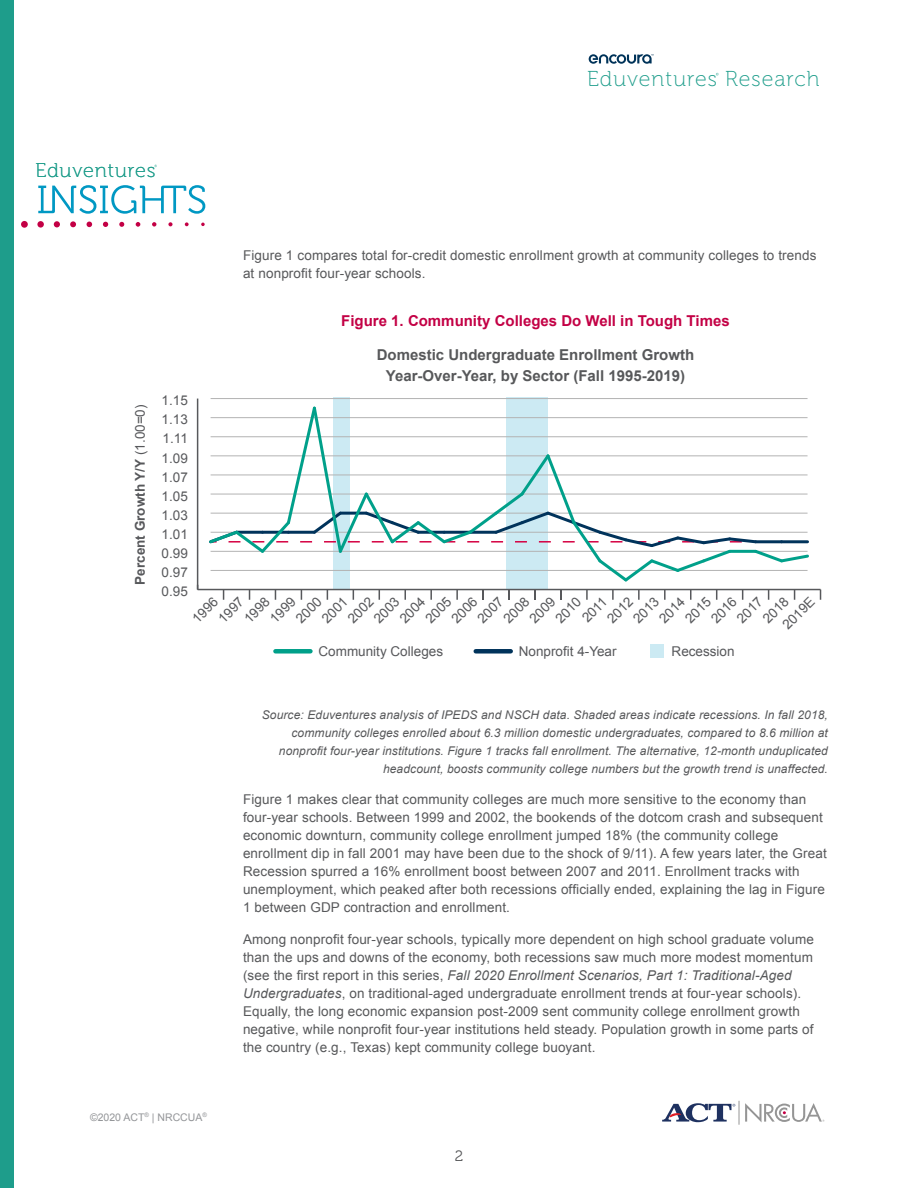
<style>
.page{position:relative;width:918px;height:1188px;background:#fff}
.page>*{position:absolute;margin:0;border:0;box-sizing:border-box;transform-origin:0 0}
.t1{font:21.6px "Museo 100";letter-spacing:.05em;color:#1e9d8b}
.t2{font:19.95px "Museo 100";letter-spacing:.05em;color:#1e9d8b}
.Table_title{font:700 15px/21px "Arial";color:#57585a;text-align:center}
.Table_title-2{font:700 15px "Arial";color:#c30045}
.t3{font:15px "Museo 300";color:#57585a}
.Body{font:13.5px/18px "Arial";letter-spacing:.01em;color:#57585a}
.t4{font:13.5px "Arial";color:#57585b}
.t5{font:700 13.5px "Arial";color:#57585b}
.Source{font:italic 12px/18px "Arial";letter-spacing:.01em;color:#57585a;text-align:right}
.t6{font:10.5px "Arial";color:#939598}
.s1{font-weight:400}
.s2{font-style:italic}
</style>
<div class="page">
<svg style="left:589px;top:54px;width:65px;height:10px"></svg>
<div style="left:0;top:0;width:14px;height:1188px;background:#1e9d8b"></div>
<svg style="left:38px;top:185px;width:167px;height:29px"></svg>
<svg style="left:201px;top:223px;width:4px;height:3px"></svg>
<svg style="left:185px;top:222px;width:4px;height:4px"></svg>
<svg style="left:168px;top:222px;width:5px;height:4px"></svg>
<svg style="left:152px;top:222px;width:4px;height:5px"></svg>
<svg style="left:136px;top:222px;width:4px;height:5px"></svg>
<svg style="left:119px;top:222px;width:5px;height:5px"></svg>
<svg style="left:103px;top:222px;width:5px;height:5px"></svg>
<svg style="left:87px;top:222px;width:5px;height:5px"></svg>
<svg style="left:70px;top:221px;width:6px;height:6px"></svg>
<svg style="left:54px;top:221px;width:6px;height:6px"></svg>
<div style="left:37px;top:221px;width:7px;height:7px;background:#c30045;border-radius:50%"></div>
<div style="left:21px;top:221px;width:7px;height:7px;background:#c30045;border-radius:50%"></div>
<svg style="left:662px;top:1101px;width:162px;height:24px"></svg>
<div style="left:333px;top:397px;width:17px;height:193px;background:#cceaf3"></div>
<div style="left:507px;top:397px;width:41px;height:193px;background:#cceaf3"></div>
<div style="left:651px;top:645px;width:13px;height:13px;background:#cceaf3"></div>
<div style="left:476px;top:649px;width:35px;height:5px;background:#00335b"></div>
<div style="left:275px;top:649px;width:35px;height:5px;background:#00a08a"></div>
<hr style="left:198px;top:589px;width:623px;height:1px;background:#57585b">
<svg style="left:430px;top:590px;width:2px;height:10px"></svg>
<svg style="left:456px;top:590px;width:2px;height:10px"></svg>
<svg style="left:482px;top:590px;width:2px;height:10px"></svg>
<svg style="left:508px;top:590px;width:2px;height:10px"></svg>
<svg style="left:534px;top:590px;width:2px;height:10px"></svg>
<svg style="left:560px;top:590px;width:2px;height:10px"></svg>
<svg style="left:586px;top:590px;width:2px;height:10px"></svg>
<svg style="left:612px;top:590px;width:2px;height:10px"></svg>
<svg style="left:638px;top:590px;width:2px;height:10px"></svg>
<svg style="left:664px;top:590px;width:2px;height:10px"></svg>
<hr style="left:197px;top:399px;width:1px;height:191px;background:#57585b">
<hr style="left:211px;top:398px;width:597px;height:1px;background:#b3b3b3">
<svg style="left:209px;top:405px;width:600px;height:179px"></svg>
<h2 class="t2" style="left:35px;top:160px;width:122px">Eduventures</h2>
<p class="t5" style="left:131px;top:585px;width:182px;rotate:-90deg">Percent Growth Y/Y <span class="s1">(1.00=0)</span></p>
<p class="t4" style="left:162px;top:392px;width:28px">1.15</p>
<p class="t4" style="left:162px;top:411px;width:28px">1.13</p>
<p class="t4" style="left:163px;top:430px;width:27px">1.11</p>
<p class="t4" style="left:162px;top:449px;width:28px">1.09</p>
<p class="t4" style="left:162px;top:468px;width:28px">1.07</p>
<p class="t4" style="left:162px;top:487px;width:28px">1.05</p>
<p class="t4" style="left:162px;top:506px;width:28px">1.03</p>
<p class="t4" style="left:162px;top:525px;width:28px">1.01</p>
<p class="t4" style="left:162px;top:544px;width:28px">0.99</p>
<p class="t4" style="left:162px;top:564px;width:28px">0.97</p>
<h1 class="t1" style="left:587px;top:67px;width:234px">Eduventures Research</h1>
<p class="Body" style="left:243px;top:246px;width:575px">Figure 1 compares total for-credit domestic enrollment growth at community colleges to trends at nonprofit four-year schools.</p>
<p class="Table_title-2" style="left:341px;top:310px;width:390px">Figure 1. Community Colleges Do Well in Tough Times</p>
<p class="Table_title" style="left:377px;top:345px;width:319px">Domestic Undergraduate Enrollment Growth<br>Year-Over-Year, by Sector (Fall 1995-2019)</p>
<p class="t4" style="left:162px;top:583px;width:28px">0.95</p>
<p class="t4" style="left:188px;top:614px;width:32px;rotate:-45deg">1996</p>
<p class="t4" style="left:214px;top:614px;width:32px;rotate:-45deg">1997</p>
<p class="t4" style="left:240px;top:614px;width:32px;rotate:-45deg">1998</p>
<p class="t4" style="left:266px;top:614px;width:32px;rotate:-45deg">1999</p>
<p class="t4" style="left:292px;top:614px;width:32px;rotate:-45deg">2000</p>
<p class="t4" style="left:318px;top:614px;width:32px;rotate:-45deg">2001</p>
<p class="t4" style="left:344px;top:614px;width:32px;rotate:-45deg">2002</p>
<p class="t4" style="left:370px;top:614px;width:32px;rotate:-45deg">2003</p>
<p class="t4" style="left:396px;top:614px;width:32px;rotate:-45deg">2004</p>
<p class="t4" style="left:422px;top:614px;width:32px;rotate:-45deg">2005</p>
<p class="t4" style="left:448px;top:614px;width:32px;rotate:-45deg">2006</p>
<p class="t4" style="left:474px;top:614px;width:32px;rotate:-45deg">2007</p>
<p class="t4" style="left:500px;top:614px;width:32px;rotate:-45deg">2008</p>
<p class="t4" style="left:525px;top:614px;width:32px;rotate:-45deg">2009</p>
<p class="t4" style="left:551px;top:614px;width:32px;rotate:-45deg">2010</p>
<p class="t4" style="left:578px;top:614px;width:31px;rotate:-45deg">2011</p>
<p class="t4" style="left:603px;top:614px;width:32px;rotate:-45deg">2012</p>
<p class="t4" style="left:629px;top:614px;width:32px;rotate:-45deg">2013</p>
<p class="t4" style="left:655px;top:614px;width:32px;rotate:-45deg">2014</p>
<p class="t4" style="left:681px;top:614px;width:32px;rotate:-45deg">2015</p>
<p class="t4" style="left:707px;top:614px;width:32px;rotate:-45deg">2016</p>
<p class="t4" style="left:733px;top:614px;width:32px;rotate:-45deg">2017</p>
<p class="t4" style="left:759px;top:614px;width:32px;rotate:-45deg">2018</p>
<p class="t4" style="left:779px;top:621px;width:41px;rotate:-45deg">2019E</p>
<p class="t4" style="left:319px;top:642px;width:126px">Community Colleges</p>
<p class="t4" style="left:519px;top:642px;width:99px">Nonprofit 4-Year</p>
<p class="t4" style="left:672px;top:642px;width:65px">Recession</p>
<p class="t6" style="left:90px;top:1110px;width:118px">©2020 ACT<sup>®</sup> | NRCCUA<sup>®</sup></p>
<p class="Source" style="left:262px;top:706px;width:568px">Source: Eduventures analysis of IPEDS and NSCH data. Shaded areas indicate recessions. In fall 2018, community colleges enrolled about 6.3 million domestic undergraduates, compared to 8.6 million at nonprofit four-year institutions. Figure 1 tracks fall enrollment. The alternative, 12-month unduplicated headcount, boosts community college numbers but the growth trend is unaffected.</p>
<p class="Body" style="left:243px;top:790px;width:585px">Figure 1 makes clear that community colleges are much more sensitive to the economy than four-year schools. Between 1999 and 2002, the bookends of the dotcom crash and subsequent economic downturn, community college enrollment jumped 18% (the community college enrollment dip in fall 2001 may have been due to the shock of 9/11). A few years later, the Great Recession spurred a 16% enrollment boost between 2007 and 2011. Enrollment tracks with unemployment, which peaked after both recessions officially ended, explaining the lag in Figure 1 between GDP contraction and enrollment.</p>
<p class="Body" style="left:243px;top:930px;width:572px">Among nonprofit four-year schools, typically more dependent on high school graduate volume than the ups and downs of the economy, both recessions saw much more modest momentum (see the first report in this series, <span class="s2">Fall 2020 Enrollment Scenarios, Part 1: Traditional-Aged Undergraduates</span>, on traditional-aged undergraduate enrollment trends at four-year schools).<br>Equally, the long economic expansion post-2009 sent community college enrollment growth negative, while nonprofit four-year institutions held steady. Population growth in some parts of the country (e.g., Texas) kept community college buoyant.</p>
<p class="t3" style="left:455px;top:1148px;width:10px">2</p>
</div>
